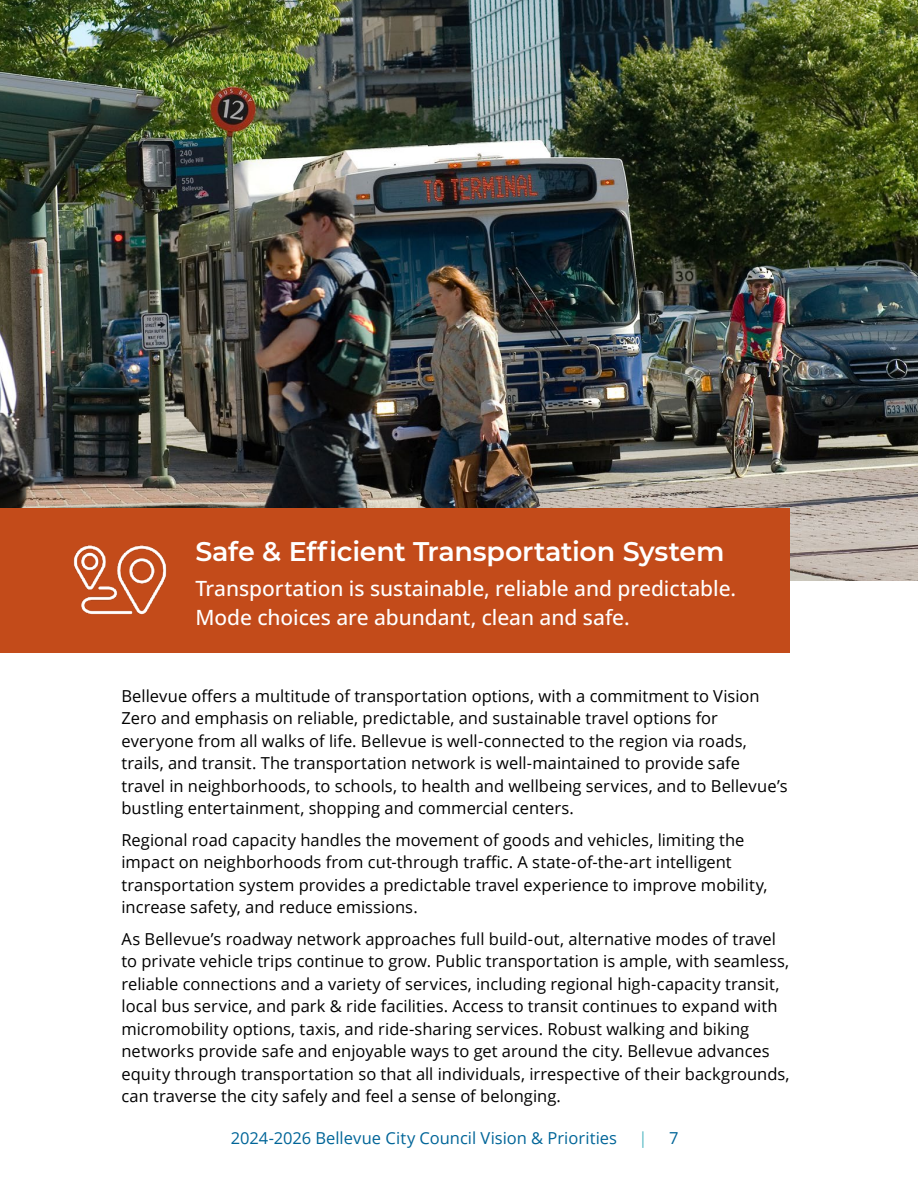
<style>
.page{position:relative;width:918px;height:1188px;background:#fff}
.page>*{position:absolute;margin:0;border:0;box-sizing:border-box;transform-origin:0 0}
.t1{font:600 27px "Montserrat";letter-spacing:-.01em;color:#fff}
.STA_overview_text{font:500 21px/28.5px "Open Sans";letter-spacing:-.005em;color:#fff}
.Body_Text{font:16.5px/22.5px "Open Sans";color:#000}
.t2{font:16.5px "Open Sans";color:#006598}
.t3{font:16.5px "Open Sans";color:#57b9c3}
</style>
<div class="page">
<img style="left:1px;top:0;width:917px;height:581px">
<div style="left:0;top:509px;width:790px;height:144px;background:#c34b1a"></div>
<img style="left:73px;top:545px;width:94px;height:70px">
<h2 class="t1" style="left:195px;top:532px;width:531px">Safe &amp; Efficient Transportation System</h2>
<p class="STA_overview_text" style="left:195px;top:574px;width:542px">Transportation is sustainable, reliable and predictable.<br>Mode choices are abundant, clean and safe.</p>
<p class="Body_Text" style="left:122px;top:684px;width:668px">Bellevue offers a multitude of transportation options, with a commitment to Vision Zero and emphasis on reliable, predictable, and sustainable travel options for everyone from all walks of life. Bellevue is well-connected to the region via roads, trails, and transit. The transportation network is well-maintained to provide safe travel in neighborhoods, to schools, to health and wellbeing services, and to Bellevue’s bustling entertainment, shopping and commercial centers.</p>
<p class="Body_Text" style="left:122px;top:828px;width:647px">Regional road capacity handles the movement of goods and vehicles, limiting the impact on neighborhoods from cut-through traffic. A state-of-the-art intelligent transportation system provides a predictable travel experience to improve mobility, increase safety, and reduce emissions.</p>
<p class="Body_Text" style="left:122px;top:927px;width:670px">As Bellevue’s roadway network approaches full build-out, alternative modes of travel to private vehicle trips continue to grow. Public transportation is ample, with seamless, reliable connections and a variety of services, including regional high-capacity transit, local bus service, and park &amp; ride facilities. Access to transit continues to expand with micromobility options, taxis, and ride-sharing services. Robust walking and biking networks provide safe and enjoyable ways to get around the city. Bellevue advances equity through transportation so that all individuals, irrespective of their backgrounds, can traverse the city safely and feel a sense of belonging.</p>
<p class="t2" style="left:231px;top:1126px;width:388px">2024-2026 Bellevue City Council Vision &amp; Priorities</p>
<p class="t3" style="left:638px;top:1126px;width:11px">|</p>
<p class="t2" style="left:669px;top:1126px;width:11px">7</p>
</div>
